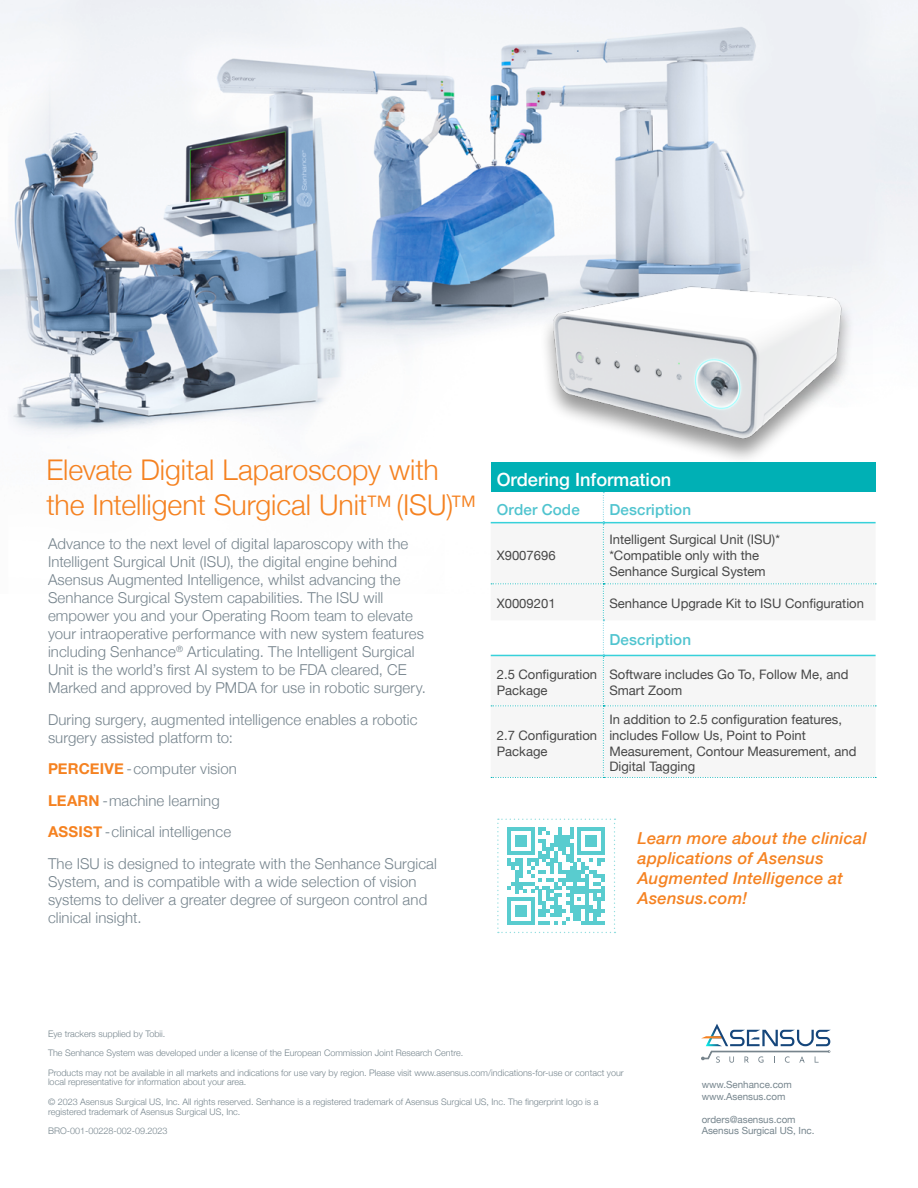
<style>
.page{position:relative;width:918px;height:1188px;background:#fff}
.page>*{position:absolute;margin:0;border:0;box-sizing:border-box;transform-origin:0 0}
.t1{font:300 28.5px/34.2px "Helvetica Neue";letter-spacing:-.005em;color:#f58221}
.t2{font:500 18.15px "Helvetica Neue";color:#fff}
.t3{font:italic 500 16.5px/19.8px "Helvetica Neue";letter-spacing:.015em;color:#f58221}
.t4{font:500 15.15px "Helvetica Neue";letter-spacing:.01em;color:#50c4cf}
.t5{font:300 15px/18px "Helvetica Neue";letter-spacing:.005em;color:#76848d}
.t6{font:13.05px/15.6px "Helvetica Neue";color:#474747}
.t7{font:9.75px "Helvetica Neue";color:#76858d}
.t8{font:300 9px/9.8px "Helvetica Neue";color:#76858d}
.s1{font-size:27px}
.s2{font-weight:700;color:#f58221}
</style>
<div class="page">
<svg style="left:701px;top:1024px;width:130px;height:39px"></svg>
<img style="left:0;top:0;width:918px;height:585px">
<div style="left:491px;top:462px;width:385px;height:30px;background:#00b0b5"></div>
<svg style="left:491px;top:492px;width:385px;height:286px"></svg>
<svg style="left:497px;top:819px;width:119px;height:114px"></svg>
<div style="left:539px;top:286px;width:316px;height:180px;background:#000;opacity:.41"></div>
<img style="left:536px;top:279px;width:325px;height:165px">
<p class="t1" style="left:46px;top:451px;width:432px">Elevate Digital Laparoscopy with the Intelligent Surgical Unit<span class="s1">™</span> (ISU)<span class="s1">™</span></p>
<p class="t5" style="left:48px;top:534px;width:380px">Advance to the next level of digital laparoscopy with the Intelligent Surgical Unit (ISU), the digital engine behind Asensus Augmented Intelligence, whilst advancing the Senhance Surgical System capabilities. The ISU will empower you and your Operating Room team to elevate your intraoperative performance with new system features including Senhance<sup>®</sup> Articulating. The Intelligent Surgical Unit is the world’s first AI system to be FDA cleared, CE Marked and approved by PMDA for use in robotic surgery.</p>
<p class="t5" style="left:48px;top:709px;width:371px">During surgery, augmented intelligence enables a robotic surgery assisted platform to:</p>
<p class="t5" style="left:48px;top:759px;width:191px"><span class="s2">PERCEIVE</span> - computer vision</p>
<p class="t5" style="left:48px;top:790px;width:173px"><span class="s2">LEARN</span> - machine learning</p>
<p class="t5" style="left:48px;top:822px;width:185px"><span class="s2">ASSIST</span> - clinical intelligence</p>
<p class="t5" style="left:48px;top:853px;width:391px">The ISU is designed to integrate with the Senhance Surgical System, and is compatible with a wide selection of vision systems to deliver a greater degree of surgeon control and clinical insight.</p>
<p class="t2" style="left:497px;top:465px;width:176px">Ordering Information</p>
<p class="t4" style="left:497px;top:497px;width:84px">Order Code</p>
<p class="t4" style="left:609px;top:497px;width:83px">Description</p>
<p class="t6" style="left:497px;top:548px;width:60px">X9007696</p>
<p class="t6" style="left:609px;top:533px;width:172px">Intelligent Surgical Unit (ISU)*</p>
<p class="t6" style="left:609px;top:548px;width:158px">*Compatible only with the<br>Senhance Surgical System</p>
<p class="t6" style="left:497px;top:597px;width:60px">X0009201</p>
<p class="t6" style="left:609px;top:597px;width:256px">Senhance Upgrade Kit to ISU Configuration</p>
<p class="t4" style="left:609px;top:628px;width:83px">Description</p>
<p class="t6" style="left:497px;top:667px;width:102px">2.5 Configuration<br>Package</p>
<p class="t6" style="left:609px;top:667px;width:241px">Software includes Go To, Follow Me, and<br>Smart Zoom</p>
<p class="t6" style="left:497px;top:728px;width:102px">2.7 Configuration<br>Package</p>
<p class="t6" style="left:609px;top:713px;width:234px">In addition to 2.5 configuration features,</p>
<p class="t6" style="left:609px;top:728px;width:249px">includes Follow Us, Point to Point<br>Measurement, Contour Measurement, and<br>Digital Tagging</p>
<p class="t3" style="left:637px;top:828px;width:231px">Learn more about the clinical applications of Asensus<br>Augmented Intelligence at<br>Asensus.com!</p>
<p class="t8" style="left:48px;top:1028px;width:119px">Eye trackers supplied by Tobii.</p>
<p class="t8" style="left:48px;top:1047px;width:417px">The Senhance System was developed under a license of the European Commission Joint Research Centre.</p>
<p class="t8" style="left:48px;top:1067px;width:577px">Products may not be available in all markets and indications for use vary by region. Please visit www.asensus.com/indications-for-use or contact your local representative for information about your area.</p>
<p class="t8" style="left:48px;top:1096px;width:552px">© 2023 Asensus Surgical US, Inc. All rights reserved. Senhance is a registered trademark of Asensus Surgical US, Inc. The fingerprint logo is a registered trademark of Asensus Surgical US, Inc.</p>
<p class="t8" style="left:48px;top:1125px;width:121px">BRO-001-00228-002-09.2023</p>
<p class="t7" style="left:702px;top:1078px;width:92px">www.Senhance.com</p>
<p class="t7" style="left:702px;top:1089px;width:85px">www.Asensus.com</p>
<p class="t7" style="left:702px;top:1112px;width:95px">orders@asensus.com</p>
<p class="t7" style="left:702px;top:1123px;width:114px">Asensus Surgical US, Inc.</p>
</div>
